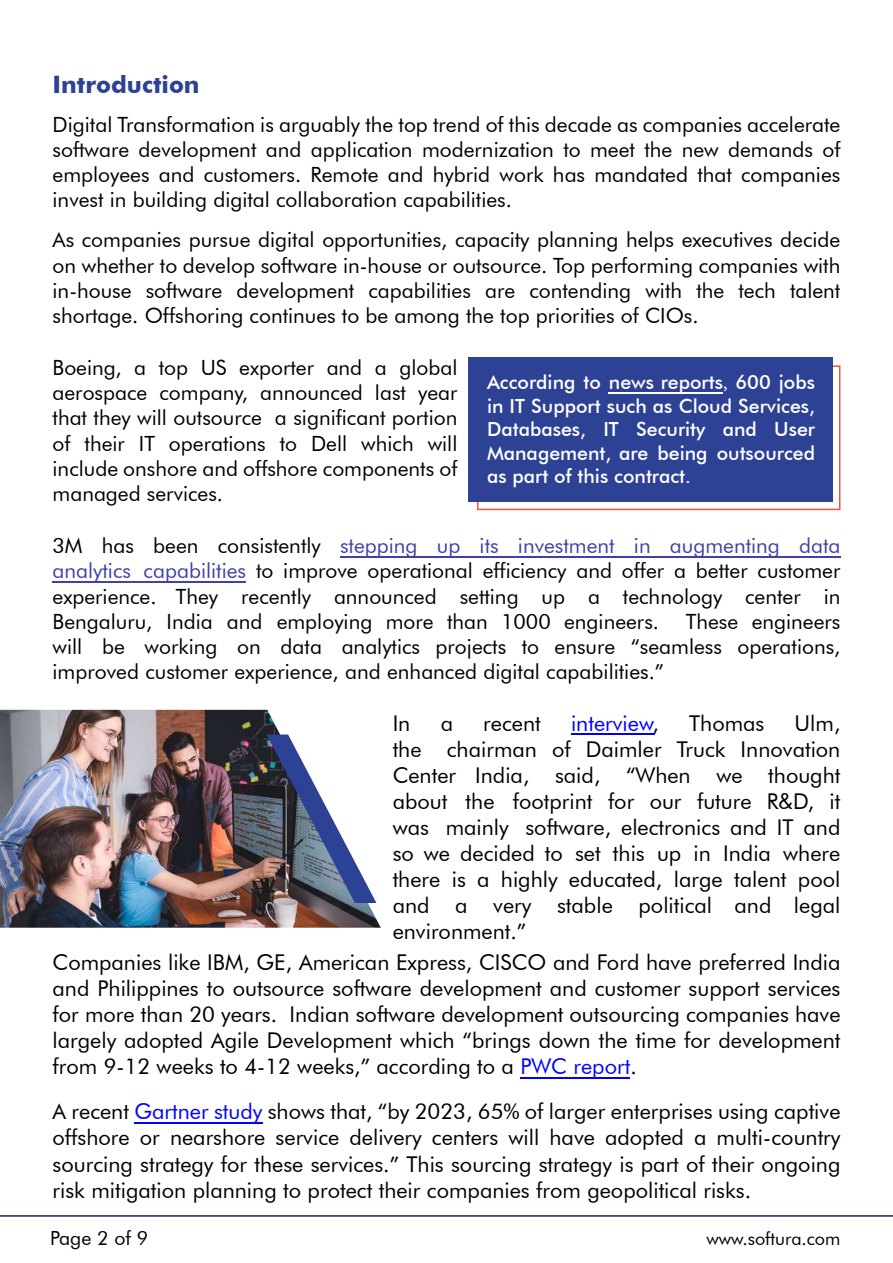
<style>
.page{position:relative;width:893px;height:1263px;background:#fff}
.page>*{position:absolute;margin:0;border:0;box-sizing:border-box;transform-origin:0 0}
.t1{font:700 24px "Futura BT";color:#2e4295}
.t2{font:21.75px/26.1px "Futura BT";color:#000;text-align:justify}
.t3{font:21.75px "Futura BT";color:#00f}
.t4{font:21px/25.2px "Futura BT";color:#000;text-align:justify}
.t5{font:500 19.5px/23.4px "Futura BT";color:#fff;text-align:justify}
.t6{font:19.5px "Futura BT";color:#000}
.t7{font:18px "Futura BT";color:#000}
.s1{color:#4040aa}
.s2{font-family:"Minion Pro";font-weight:400}
.s3{color:#000}
.s4{color:#00f}
</style>
<div class="page">
<hr style="left:53px;top:581px;width:193px;height:2px;background:#4040aa">
<hr style="left:340px;top:556px;width:500px;height:1px;background:#4040aa">
<hr style="left:134px;top:1122px;width:128px;height:2px;background:#00f">
<hr style="left:520px;top:1077px;width:110px;height:1px;background:#00f">
<hr style="left:0;top:1215px;width:893px;height:2px;background:#1a1a71">
<img style="left:0;top:710px;width:381px;height:218px">
<svg style="left:267px;top:734px;width:109px;height:169px"></svg>
<hr style="left:571px;top:734px;width:83px;height:1px;background:#00f">
<svg style="left:477px;top:365px;width:363px;height:145px"></svg>
<div style="left:468px;top:357px;width:365px;height:144px;background:#2e4295"></div>
<hr style="left:609px;top:393px;width:114px;height:1px;background:#fff">
<p class="t1" style="left:53px;top:70px;width:149px">Introduction</p>
<p class="t4" style="left:53px;top:111px;width:789px">Digital Transformation is arguably the top trend of this decade as companies accelerate software development and application modernization to meet the new demands of employees and customers. Remote and hybrid work has mandated that companies invest in building digital collaboration capabilities.</p>
<p class="t4" style="left:53px;top:227px;width:789px">As companies pursue digital opportunities, capacity planning helps executives decide on whether to develop software in-house or outsource. Top performing companies with in-house software development capabilities are contending with the tech talent shortage. Offshoring continues to be among the top priorities of CIOs.</p>
<p class="t4" style="left:53px;top:355px;width:406px">Boeing, a top US exporter and a global aerospace company, announced last year that they will outsource a significant portion of their IT operations to Dell which will include onshore and offshore components of managed services.</p>
<p class="t4" style="left:53px;top:533px;width:789px">3M has been consistently <span class="s1">stepping up its investment in augmenting data analytics capabilities</span> to improve operational efficiency and offer a better customer experience. They recently announced setting up a technology center in Bengaluru, India and employing more than 1000 engineers.</p>
<p class="t5" style="left:487px;top:371px;width:330px">According to news reports<span class="s2">,</span> 600 jobs in IT Support such as Cloud Services, Databases, IT Security and User Management, are being outsourced as part of this contract.</p>
<p class="t4" style="left:53px;top:609px;width:789px;text-indent:633px">These engineers will be working on data analytics projects to ensure “seamless operations, improved customer experience, and enhanced digital capabilities.”</p>
<p class="t2" style="left:393px;top:710px;width:449px;text-indent:402px">Ulm, the chairman of Daimler Truck Innovation Center India, said, “When we thought about the footprint for our future R&amp;D, it was mainly software, electronics and IT and so we decided to set this up in India where there is a highly educated, large talent pool and a very stable political and legal environment.”</p>
<p class="t2" style="left:393px;top:710px;width:19px">In</p>
<p class="t2" style="left:441px;top:710px;width:14px">a</p>
<p class="t2" style="left:483px;top:710px;width:59px">recent</p>
<p class="t3" style="left:571px;top:710px;width:89px">interview<span class="s3">,</span></p>
<p class="t2" style="left:689px;top:710px;width:77px">Thomas</p>
<p class="t2" style="left:53px;top:949px;width:789px">Companies like IBM, GE, American Express, CISCO and Ford have preferred India and Philippines to outsource software development and customer support services for more than 20 years. Indian software development outsourcing companies have largely adopted Agile Development which “brings down the time for development from 9-12 weeks to 4-12 weeks,” according to a <span class="s4">PWC report</span>.</p>
<p class="t2" style="left:53px;top:1098px;width:789px">A recent <span class="s4">Gartner study</span> shows that, “by 2023, 65% of larger enterprises using captive offshore or nearshore service delivery centers will have adopted a multi-country sourcing strategy for these services.” This sourcing strategy is part of their ongoing risk mitigation planning to protect their companies from geopolitical risks.</p>
<p class="t6" style="left:50px;top:1226px;width:100px">Page 2 of 9</p>
<p class="t7" style="left:706px;top:1228px;width:136px">www.softura.com</p>
</div>
